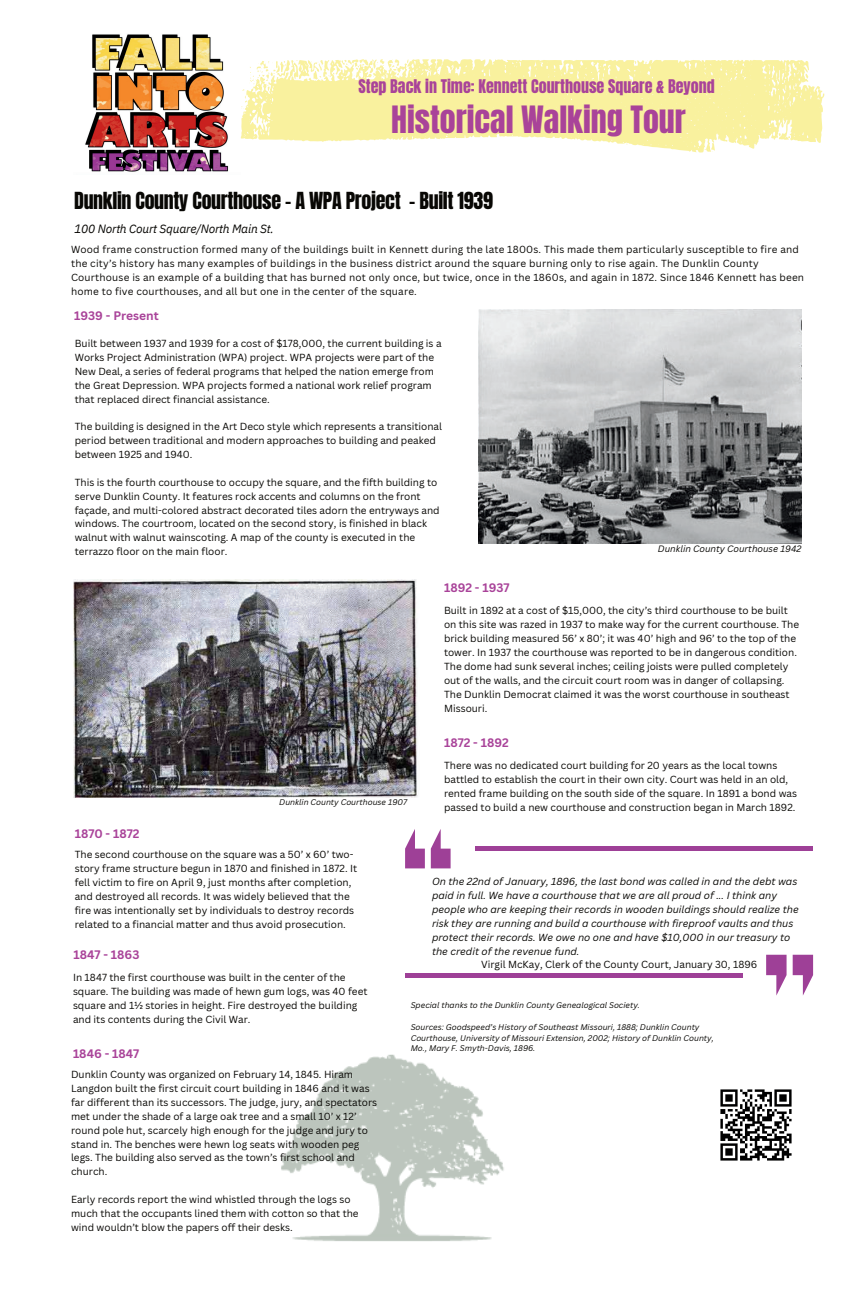
<style>
.page{position:relative;width:864px;height:1296px;background:#fff}
.page>*{position:absolute;margin:0;border:0;box-sizing:border-box;transform-origin:0 0}
.t1{font:32px "Anton";color:#a94399}
.t2{font:20px "Anton";letter-spacing:-.015em;color:#080704}
.t3{font:16px "Anton";color:#a94399}
.t4{font:700 12px "Canva Sans";color:#a94399}
.t5{font:italic 12px "IBM Plex Sans";letter-spacing:-.015em;color:#080704}
.t6{font:10px/13.9px "Canva Sans";color:#080704}
.t7{font:10px/13.9px "Canva Sans";letter-spacing:.02em;color:#080704}
.t8{font:italic 10px/13.9px "Canva Sans";color:#080704}
.t9{font:italic 9px "Canva Sans";color:#080704}
.t10{font:italic 8px/10.9px "Canva Sans";color:#080704}
</style>
<div class="page">
<img style="left:85px;top:34px;width:156px;height:138px">
<svg style="left:241px;top:59px;width:583px;height:94px;fill:#f9f19e"></svg>
<img style="left:720px;top:1089px;width:72px;height:72px">
<svg style="left:431px;top:829px;width:20px;height:39px"></svg>
<svg style="left:405px;top:829px;width:20px;height:39px"></svg>
<svg style="left:766px;top:955px;width:21px;height:41px"></svg>
<svg style="left:793px;top:955px;width:20px;height:40px"></svg>
<div style="left:476px;top:846px;width:337px;height:5px;background:#9e4097"></div>
<hr style="left:405px;top:973px;width:338px;height:4px;background:#9e4097">
<img style="left:479px;top:310px;width:322px;height:234px">
<img style="left:73px;top:579px;width:345px;height:219px">
<img style="left:281px;top:1054px;width:223px;height:187px">
<h3 class="t3" style="left:358px;top:78px;width:358px">Step Back in Time: Kennett Courthouse Square &amp; Beyond</h3>
<h1 class="t1" style="left:391px;top:103px;width:296px">Historical Walking Tour</h1>
<h2 class="t2" style="left:74px;top:191px;width:421px">Dunklin County Courthouse - A WPA Project - Built 1939</h2>
<p class="t5" style="left:74px;top:220px;width:201px">100 North Court Square/North Main St.</p>
<p class="t7" style="left:71px;top:243px;width:735px">Wood frame construction formed many of the buildings built in Kennett during the late 1800s. This made them particularly susceptible to fire and the city’s history has many examples of buildings in the business district around the square burning only to rise again. The Dunklin County Courthouse is an example of a building that has burned not only once, but twice, once in the 1860s, and again in 1872. Since 1846 Kennett has been home to five courthouses, and all but one in the center of the square.</p>
<p class="t4" style="left:74px;top:309px;width:86px">1939 - Present</p>
<p class="t6" style="left:75px;top:337px;width:368px">Built between 1937 and 1939 for a cost of $178,000, the current building is a Works Project Administration (WPA) project. WPA projects were part of the New Deal, a series of federal programs that helped the nation emerge from the Great Depression. WPA projects formed a national work relief program that replaced direct financial assistance.</p>
<p class="t6" style="left:75px;top:420px;width:369px">The building is designed in the Art Deco style which represents a transitional period between traditional and modern approaches to building and peaked between 1925 and 1940.</p>
<p class="t6" style="left:75px;top:475px;width:367px">This is the fourth courthouse to occupy the square, and the fifth building to serve Dunklin County. It features rock accents and columns on the front façade, and multi-colored abstract decorated tiles adorn the entryways and windows. The courtroom, located on the second story, is finished in black walnut with walnut wainscoting. A map of the county is executed in the terrazzo floor on the main floor.</p>
<p class="t9" style="left:658px;top:544px;width:145px">Dunklin County Courthouse 1942</p>
<p class="t10" style="left:279px;top:797px;width:129px">Dunklin County Courthouse 1907</p>
<p class="t4" style="left:75px;top:827px;width:66px">1870 - 1872</p>
<p class="t6" style="left:75px;top:848px;width:284px">The second courthouse on the square was a 50’ x 60’ two&shy;story frame structure begun in 1870 and finished in 1872. It fell victim to fire on April 9, just months after completion, and destroyed all records. It was widely believed that the fire was intentionally set by individuals to destroy records related to a financial matter and thus avoid prosecution.</p>
<p class="t4" style="left:73px;top:947px;width:68px">1847 - 1863</p>
<p class="t6" style="left:444px;top:604px;width:357px">Built in 1892 at a cost of $15,000, the city’s third courthouse to be built on this site was razed in 1937 to make way for the current courthouse. The brick building measured 56’ x 80’; it was 40’ high and 96’ to the top of the tower. In 1937 the courthouse was reported to be in dangerous condition.<br>The dome had sunk several inches; ceiling joists were pulled completely out of the walls, and the circuit court room was in danger of collapsing.<br>The Dunklin Democrat claimed it was the worst courthouse in southeast Missouri.</p>
<p class="t4" style="left:444px;top:735px;width:66px">1872 - 1892</p>
<p class="t6" style="left:444px;top:759px;width:355px">There was no dedicated court building for 20 years as the local towns battled to establish the court in their own city. Court was held in an old, rented frame building on the south side of the square. In 1891 a bond was passed to build a new courthouse and construction began in March 1892.</p>
<p class="t8" style="left:432px;top:875px;width:368px">On the 22nd of January, 1896, the last bond was called in and the debt was paid in full. We have a courthouse that we are all proud of ... I think any people who are keeping their records in wooden buildings should realize the risk they are running and build a courthouse with fireproof vaults and thus protect their records. We owe no one and have $10,000 in our treasury to the credit of the revenue fund.</p>
<p class="t6" style="left:481px;top:958px;width:278px">Virgil McKay, Clerk of the County Court, January 30, 1896</p>
<p class="t6" style="left:73px;top:970px;width:296px">In 1847 the first courthouse was built in the center of the square. The building was made of hewn gum logs, was 40 feet square and 1½ stories in height. Fire destroyed the building and its contents during the Civil War.</p>
<p class="t4" style="left:73px;top:1046px;width:68px">1846 - 1847</p>
<p class="t6" style="left:71px;top:1068px;width:308px">Dunklin County was organized on February 14, 1845. Hiram Langdon built the first circuit court building in 1846 and it was far different than its successors. The judge, jury, and spectators met under the shade of a large oak tree and a small 10’ x 12’ round pole hut, scarcely high enough for the judge and jury to stand in. The benches were hewn log seats with wooden peg legs. The building also served as the town’s first school and church.</p>
<p class="t6" style="left:71px;top:1193px;width:289px">Early records report the wind whistled through the logs so much that the occupants lined them with cotton so that the wind wouldn’t blow the papers off their desks.</p>
<p class="t10" style="left:411px;top:1000px;width:231px">Special thanks to the Dunklin County Genealogical Society.</p>
<p class="t10" style="left:411px;top:1021px;width:305px">Sources: Goodspeed’s History of Southeast Missouri, 1888; Dunklin County<br>Courthouse, University of Missouri Extension, 2002; History of Dunklin County,<br>Mo., Mary F. Smyth-Davis, 1896.</p>
</div>
